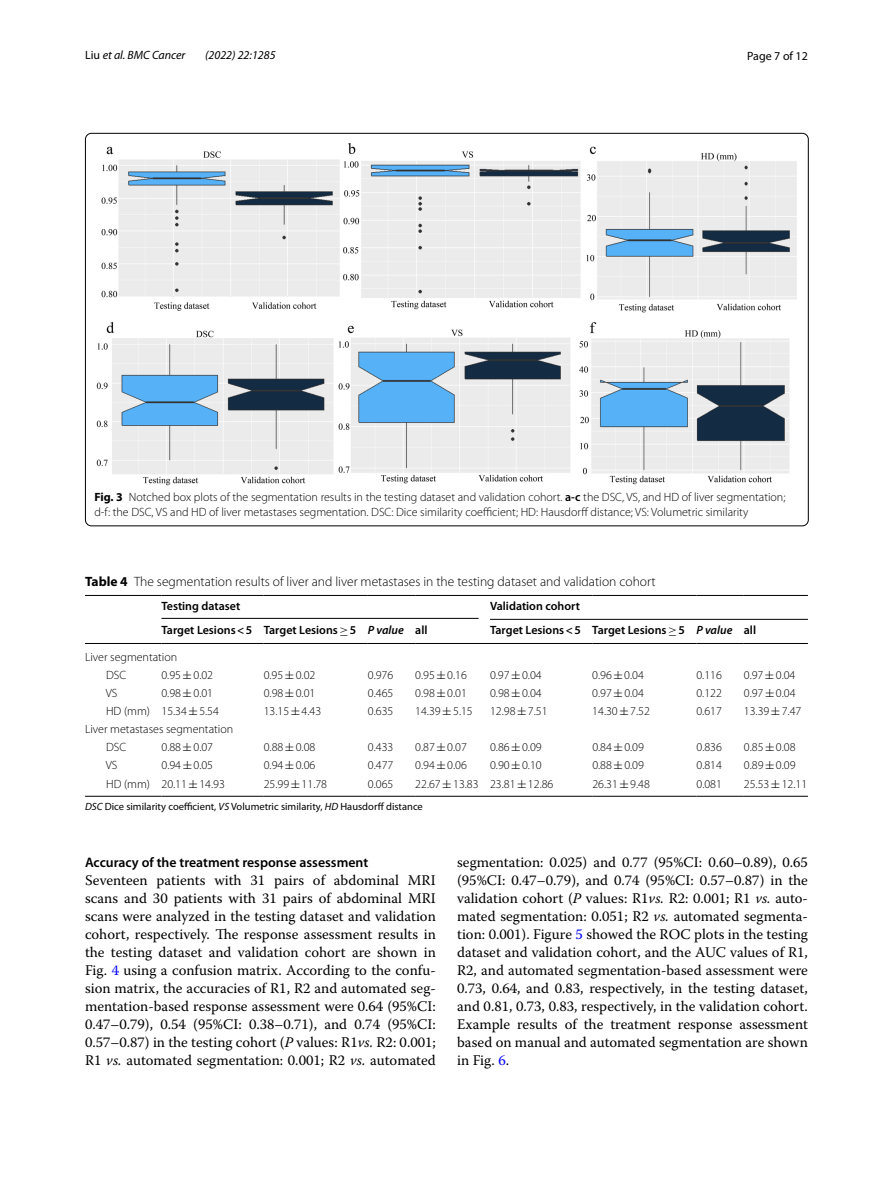
<style>
.page{position:relative;width:893px;height:1187px;background:#fff}
.page>*{position:absolute;margin:0;border:0;box-sizing:border-box;transform-origin:0 0}
.t1{font:14.7px/18px "Warnock Pro";color:#000;text-align:justify}
.t2{font:600 13.8px "Myriad Pro";color:#000}
.t3{font:300 13.5px "Myriad Pro";color:#000}
.t4{font:300 12px/18.1px "Myriad Pro";color:#000}
.t5{font:600 12px "Myriad Pro";color:#000}
.t6{font:italic 12px "Myriad Pro";color:#000}
.t7{font:12px "Myriad Pro";color:#000}
.t8{font:10.5px "Myriad Pro";color:#000}
.s1{font-style:normal}
.s2{font-weight:700}
.s3{font-weight:600}
.s4{font-family:"MTSY";font-weight:400}
.s5{font-style:italic}
.s6{color:#00f}
</style>
<div class="page">
<img style="left:97px;top:143px;width:700px;height:342px">
<hr style="left:85px;top:595px;width:76px;height:1px;background:#000">
<hr style="left:161px;top:595px;width:103px;height:1px;background:#000">
<hr style="left:264px;top:595px;width:104px;height:1px;background:#000">
<hr style="left:368px;top:595px;width:47px;height:1px;background:#000">
<hr style="left:415px;top:595px;width:75px;height:1px;background:#000">
<hr style="left:490px;top:595px;width:102px;height:1px;background:#000">
<hr style="left:592px;top:595px;width:104px;height:1px;background:#000">
<hr style="left:696px;top:595px;width:48px;height:1px;background:#000">
<hr style="left:744px;top:595px;width:64px;height:1px;background:#000">
<hr style="left:85px;top:643px;width:76px;height:1px;background:#000">
<hr style="left:161px;top:643px;width:103px;height:1px;background:#000">
<hr style="left:264px;top:643px;width:104px;height:1px;background:#000">
<hr style="left:368px;top:643px;width:47px;height:1px;background:#000">
<hr style="left:415px;top:643px;width:75px;height:1px;background:#000">
<hr style="left:490px;top:643px;width:102px;height:1px;background:#000">
<hr style="left:592px;top:643px;width:104px;height:1px;background:#000">
<hr style="left:696px;top:643px;width:48px;height:1px;background:#000">
<hr style="left:744px;top:643px;width:64px;height:1px;background:#000">
<hr style="left:85px;top:796px;width:76px;height:1px;background:#000">
<hr style="left:161px;top:796px;width:103px;height:1px;background:#000">
<hr style="left:264px;top:796px;width:104px;height:1px;background:#000">
<hr style="left:368px;top:796px;width:47px;height:1px;background:#000">
<hr style="left:415px;top:796px;width:75px;height:1px;background:#000">
<hr style="left:490px;top:796px;width:102px;height:1px;background:#000">
<hr style="left:592px;top:796px;width:104px;height:1px;background:#000">
<hr style="left:696px;top:796px;width:48px;height:1px;background:#000">
<hr style="left:744px;top:796px;width:64px;height:1px;background:#000">
<hr style="left:161px;top:618px;width:318px;height:1px;background:#000">
<hr style="left:490px;top:619px;width:318px;height:1px;background:#000">
<p class="t6" style="left:85px;top:48px;width:102px"><span class="s1">Liu</span> et al. BMC Cancer</p>
<p class="t6" style="left:205px;top:48px;width:72px">(2022) 22:1285</p>
<p class="t7" style="left:747px;top:48px;width:62px">Page 7 of 12</p>
<p class="t4" style="left:94px;top:489px;width:692px;line-height:15px"><span class="s2">Fig. 3</span> Notched box plots of the segmentation results in the testing dataset and validation cohort. <span class="s3">a-c</span> the DSC, VS, and HD of liver segmentation; d-f: the DSC, VS and HD of liver metastases segmentation. DSC: Dice similarity coefficient; HD: Hausdorff distance; VS: Volumetric similarity</p>
<p class="t3" style="left:85px;top:573px;width:572px"><span class="s2">Table 4</span> The segmentation results of liver and liver metastases in the testing dataset and validation cohort</p>
<p class="t5" style="left:161px;top:598px;width:80px">Testing dataset</p>
<p class="t5" style="left:490px;top:598px;width:91px">Validation cohort</p>
<p class="t5" style="left:161px;top:622px;width:268px">Target Lesions&lt;5 Target Lesions<span class="s4">≥</span>5 <span class="s5">P value</span> all</p>
<p class="t5" style="left:490px;top:622px;width:268px">Target Lesions&lt;5 Target Lesions<span class="s4">≥</span>5 <span class="s5">P value</span> all</p>
<p class="t4" style="left:106px;top:647px;width:73px;text-indent:-21px">Liver segmentation<br>DSC</p>
<p class="t4" style="left:161px;top:665px;width:53px">0.95<span class="s4">±</span>0.02</p>
<p class="t4" style="left:264px;top:665px;width:53px">0.95<span class="s4">±</span>0.02</p>
<p class="t4" style="left:368px;top:665px;width:27px">0.976</p>
<p class="t4" style="left:415px;top:665px;width:53px">0.95<span class="s4">±</span>0.16</p>
<p class="t4" style="left:490px;top:665px;width:53px">0.97<span class="s4">±</span>0.04</p>
<p class="t4" style="left:592px;top:665px;width:53px">0.96<span class="s4">±</span>0.04</p>
<p class="t4" style="left:696px;top:665px;width:27px">0.116</p>
<p class="t4" style="left:744px;top:665px;width:53px">0.97<span class="s4">±</span>0.04</p>
<p class="t4" style="left:106px;top:684px;width:13px">VS</p>
<p class="t4" style="left:161px;top:684px;width:53px">0.98<span class="s4">±</span>0.01</p>
<p class="t4" style="left:264px;top:684px;width:53px">0.98<span class="s4">±</span>0.01</p>
<p class="t4" style="left:368px;top:684px;width:27px">0.465</p>
<p class="t4" style="left:415px;top:684px;width:53px">0.98<span class="s4">±</span>0.01</p>
<p class="t4" style="left:490px;top:684px;width:53px">0.98<span class="s4">±</span>0.04</p>
<p class="t4" style="left:592px;top:684px;width:53px">0.97<span class="s4">±</span>0.04</p>
<p class="t4" style="left:696px;top:684px;width:27px">0.122</p>
<p class="t4" style="left:744px;top:684px;width:53px">0.97<span class="s4">±</span>0.04</p>
<p class="t4" style="left:106px;top:702px;width:114px">HD (mm) 15.34<span class="s4">±</span>5.54</p>
<p class="t4" style="left:264px;top:702px;width:59px">13.15<span class="s4">±</span>4.43</p>
<p class="t4" style="left:368px;top:702px;width:27px">0.635</p>
<p class="t4" style="left:415px;top:702px;width:59px">14.39<span class="s4">±</span>5.15</p>
<p class="t4" style="left:490px;top:702px;width:59px">12.98<span class="s4">±</span>7.51</p>
<p class="t4" style="left:592px;top:702px;width:59px">14.30<span class="s4">±</span>7.52</p>
<p class="t4" style="left:696px;top:702px;width:27px">0.617</p>
<p class="t4" style="left:744px;top:702px;width:59px">13.39<span class="s4">±</span>7.47</p>
<p class="t4" style="left:106px;top:720px;width:129px;text-indent:-21px">Liver metastases segmentation<br>DSC</p>
<p class="t4" style="left:161px;top:738px;width:53px">0.88<span class="s4">±</span>0.07</p>
<p class="t4" style="left:264px;top:738px;width:53px">0.88<span class="s4">±</span>0.08</p>
<p class="t4" style="left:368px;top:738px;width:27px">0.433</p>
<p class="t4" style="left:415px;top:738px;width:53px">0.87<span class="s4">±</span>0.07</p>
<p class="t4" style="left:490px;top:738px;width:53px">0.86<span class="s4">±</span>0.09</p>
<p class="t4" style="left:592px;top:738px;width:53px">0.84<span class="s4">±</span>0.09</p>
<p class="t4" style="left:696px;top:738px;width:27px">0.836</p>
<p class="t4" style="left:744px;top:738px;width:53px">0.85<span class="s4">±</span>0.08</p>
<p class="t4" style="left:106px;top:756px;width:13px">VS</p>
<p class="t4" style="left:161px;top:756px;width:53px">0.94<span class="s4">±</span>0.05</p>
<p class="t4" style="left:264px;top:756px;width:53px">0.94<span class="s4">±</span>0.06</p>
<p class="t4" style="left:368px;top:756px;width:27px">0.477</p>
<p class="t4" style="left:415px;top:756px;width:53px">0.94<span class="s4">±</span>0.06</p>
<p class="t4" style="left:490px;top:756px;width:53px">0.90<span class="s4">±</span>0.10</p>
<p class="t4" style="left:592px;top:756px;width:53px">0.88<span class="s4">±</span>0.09</p>
<p class="t4" style="left:696px;top:756px;width:27px">0.814</p>
<p class="t4" style="left:744px;top:756px;width:53px">0.89<span class="s4">±</span>0.09</p>
<p class="t4" style="left:106px;top:774px;width:120px">HD (mm) 20.11<span class="s4">±</span>14.93</p>
<p class="t4" style="left:264px;top:774px;width:65px">25.99<span class="s4">±</span>11.78</p>
<p class="t4" style="left:368px;top:774px;width:27px">0.065</p>
<p class="t4" style="left:415px;top:774px;width:140px">22.67<span class="s4">±</span>13.83 23.81<span class="s4">±</span>12.86</p>
<p class="t4" style="left:592px;top:774px;width:59px">26.31<span class="s4">±</span>9.48</p>
<p class="t4" style="left:696px;top:774px;width:27px">0.081</p>
<p class="t4" style="left:744px;top:774px;width:65px">25.53<span class="s4">±</span>12.11</p>
<p class="t8" style="left:85px;top:799px;width:339px"><span class="s5">DSC</span> Dice similarity coefficient, <span class="s5">VS</span> Volumetric similarity, <span class="s5">HD</span> Hausdorff distance</p>
<p class="t2" style="left:85px;top:853px;width:285px">Accuracy of the treatment response assessment</p>
<p class="t1" style="left:85px;top:870px;width:352px">Seventeen patients with 31 pairs of abdominal MRI scans and 30 patients with 31 pairs of abdominal MRI scans were analyzed in the testing dataset and validation cohort, respectively. The response assessment results in the testing dataset and validation cohort are shown in Fig. <span class="s6">4</span> using a confusion matrix. According to the confu&shy;sion matrix, the accuracies of R1, R2 and automated seg&shy;mentation-based response assessment were 0.64 (95%CI:<br>0.47–0.79), 0.54 (95%CI: 0.38–0.71), and 0.74 (95%CI:<br>0.57–0.87) in the testing cohort (<span class="s5">P</span> values: R1<span class="s5">vs.</span> R2: 0.001; R1 <span class="s5">vs.</span> automated segmentation: 0.001; R2 <span class="s5">vs.</span> automated</p>
<p class="t1" style="left:457px;top:852px;width:352px">segmentation: 0.025) and 0.77 (95%CI: 0.60–0.89), 0.65 (95%CI: 0.47–0.79), and 0.74 (95%CI: 0.57–0.87) in the validation cohort (<span class="s5">P</span> values: R1<span class="s5">vs.</span> R2: 0.001; R1 <span class="s5">vs.</span> auto&shy;mated segmentation: 0.051; R2 <span class="s5">vs.</span> automated segmenta&shy;tion: 0.001). Figure <span class="s6">5</span> showed the ROC plots in the testing dataset and validation cohort, and the AUC values of R1, R2, and automated segmentation-based assessment were 0.73, 0.64, and 0.83, respectively, in the testing dataset, and 0.81, 0.73, 0.83, respectively, in the validation cohort.<br>Example results of the treatment response assessment based on manual and automated segmentation are shown in Fig. <span class="s6">6</span>.</p>
</div>
